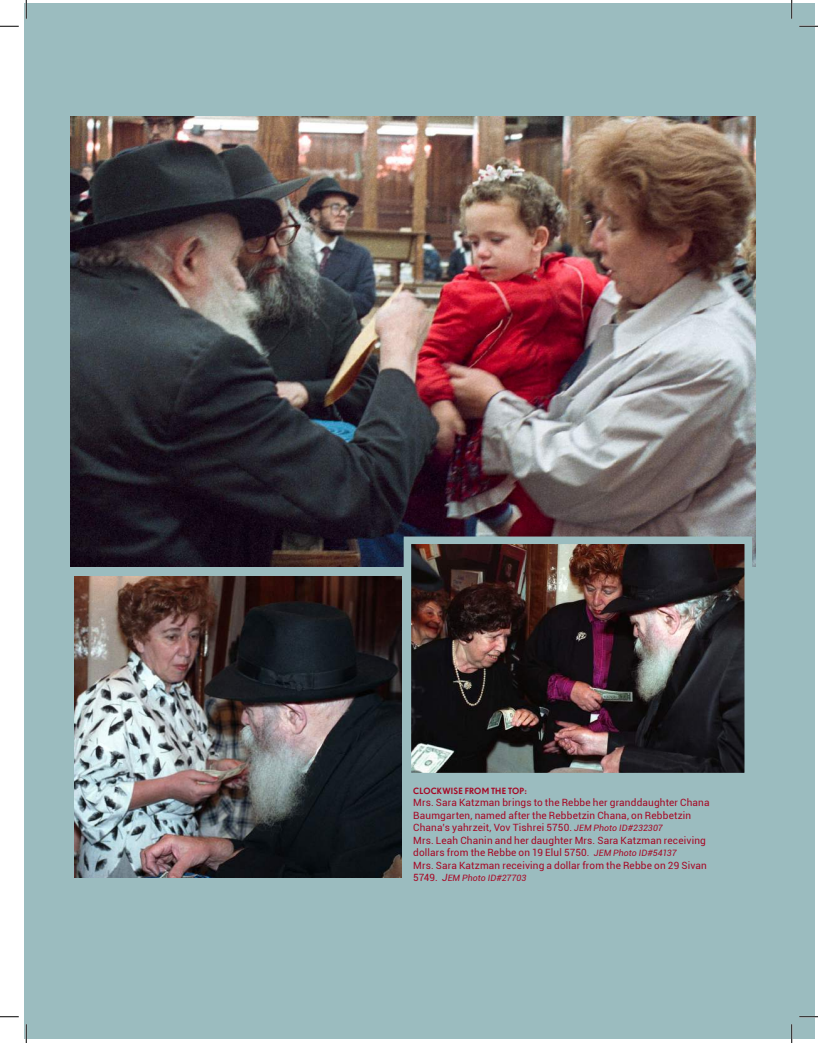
<style>
.page{position:relative;width:818px;height:1043px;background:#fff}
.page>*{position:absolute;margin:0;border:0;box-sizing:border-box;transform-origin:0 0}
.t1{font:10px/12.5px "Roboto";letter-spacing:.02em;color:#a60825}
.t2{font:italic 8.75px "Roboto";letter-spacing:.01em;color:#a60825}
.t3{font:500 8.75px "Super Grotesk A";letter-spacing:.02em;color:#a60825}
.s1{font-style:italic;font-size:8.75px}
.s2{font-style:normal;font-size:10px}
.s3{font-size:10px}
</style>
<div class="page">
<div style="left:24px;top:4px;width:790px;height:1035px;background:#9bbcbf"></div>
<img style="left:70px;top:116px;width:685px;height:450px">
<img style="left:74px;top:576px;width:328px;height:301px">
<img style="left:412px;top:545px;width:331px;height:226px">
<div style="left:403px;top:536px;width:349px;height:244px;border:8px solid #9bbcbf"></div>
<svg style="left:0;top:25px;width:19px;height:2px"></svg>
<svg style="left:799px;top:25px;width:19px;height:2px"></svg>
<svg style="left:0;top:1016px;width:19px;height:1px"></svg>
<svg style="left:799px;top:1015px;width:19px;height:2px"></svg>
<svg style="left:25px;top:0;width:2px;height:19px"></svg>
<svg style="left:25px;top:1024px;width:2px;height:18px"></svg>
<svg style="left:790px;top:0;width:2px;height:19px"></svg>
<svg style="left:791px;top:1024px;width:1px;height:18px"></svg>
<p class="t3" style="left:413px;top:785px;width:115px">CLOCKWISE FROM THE TOP:</p>
<p class="t1" style="left:413px;top:796px;width:298px">Mrs. Sara Katzman brings to the Rebbe her granddaughter Chana Baumgarten, named after the Rebbetzin Chana, on Rebbetzin Chana’s yahrzeit, Vov Tishrei 5750. <span class="s1">JEM Photo ID#232307<br></span>Mrs. Leah Chanin and her daughter Mrs. Sara Katzman receiving dollars from the Rebbe on 19 Elul 5750. <span class="s1">JEM Photo ID#54137<br></span>Mrs. Sara Katzman receiving a dollar from the Rebbe on 29 Sivan</p>
<p class="t2" style="left:413px;top:872px;width:115px"><span class="s2">5749.</span> <span class="s3">J</span>EM Photo ID#27703</p>
</div>
